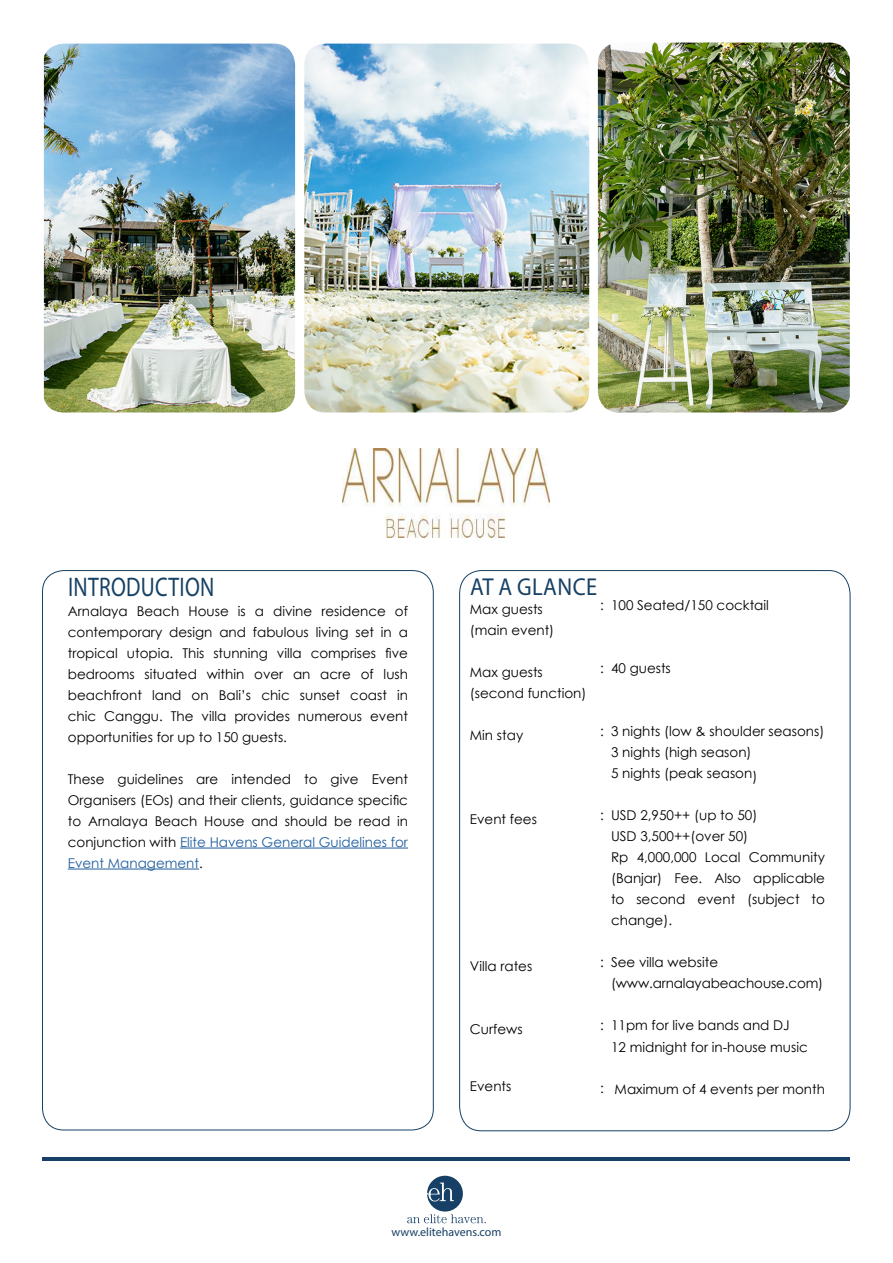
<style>
.page{position:relative;width:893px;height:1263px;background:#fff}
.page>*{position:absolute;margin:0;border:0;box-sizing:border-box;transform-origin:0 0}
.t1{font:27px "Myriad Pro";letter-spacing:.015em;color:#174164;scale:.8 1}
.t2{font:24.6px "Myriad Pro";letter-spacing:.02em;color:#174164;scale:.92 1}
.t3{font:13.5px/21px "Century Gothic";color:#000}
.t4{font:12px "Myriad Pro";color:#174066}
.s1{color:#1f5d9e}
</style>
<div class="page">
<hr style="left:43px;top:1157px;width:807px;height:3px;background:#174066">
<svg style="left:407px;top:1176px;width:79px;height:47px"></svg>
<img style="left:304px;top:44px;width:285px;height:368px">
<img style="left:598px;top:43px;width:252px;height:369px">
<img style="left:44px;top:44px;width:251px;height:368px">
<svg style="left:459px;top:570px;width:392px;height:561px"></svg>
<hr style="left:180px;top:848px;width:228px;height:1px;background:#1f5d9e">
<hr style="left:68px;top:869px;width:131px;height:1px;background:#1f5d9e">
<img style="left:343px;top:449px;width:206px;height:89px">
<h1 class="t1" style="left:68px;top:577px;width:185px">INTRODUCTION</h1>
<p class="t3" style="left:68px;top:601px;width:342px;text-align:justify">Arnalaya Beach House is a divine residence of contemporary design and fabulous living set in a tropical utopia. This stunning villa comprises five bedrooms situated within over an acre of lush beachfront land on Bali’s chic sunset coast in chic Canggu. The villa provides numerous event opportunities for up to 150 guests.</p>
<p class="t3" style="left:68px;top:769px;width:342px;text-align:justify">These guidelines are intended to give Event Organisers (EOs) and their clients, guidance specific to Arnalaya Beach House and should be read in conjunction with <span class="s1">Elite Havens General Guidelines for Event Management</span>.</p>
<h2 class="t2" style="left:470px;top:577px;width:140px">AT A GLANCE</h2>
<p class="t3" style="left:470px;top:600px;width:86px">Max guests (main event)</p>
<p class="t3" style="left:470px;top:663px;width:118px">Max guests (second function)</p>
<p class="t3" style="left:470px;top:726px;width:55px">Min stay</p>
<p class="t3" style="left:600px;top:595px;width:5px">:</p>
<p class="t3" style="left:600px;top:658px;width:5px">:</p>
<p class="t3" style="left:600px;top:721px;width:5px">:</p>
<p class="t3" style="left:470px;top:810px;width:69px">Event fees</p>
<p class="t3" style="left:600px;top:805px;width:5px">:</p>
<p class="t3" style="left:470px;top:957px;width:64px">Villa rates</p>
<p class="t3" style="left:600px;top:952px;width:5px">:</p>
<p class="t3" style="left:470px;top:1020px;width:54px">Curfews</p>
<p class="t3" style="left:600px;top:1015px;width:5px">:</p>
<p class="t3" style="left:470px;top:1077px;width:43px">Events</p>
<p class="t3" style="left:600px;top:1078px;width:5px">:</p>
<p class="t3" style="left:611px;top:595px;width:159px">100 Seated/150 cocktail</p>
<p class="t3" style="left:611px;top:658px;width:61px">40 guests</p>
<p class="t3" style="left:611px;top:721px;width:215px">3 nights (low &amp; shoulder seasons)<br>3 nights (high season)<br>5 nights (peak season)</p>
<p class="t3" style="left:611px;top:805px;width:215px">USD 2,950++ (up to 50)<br>USD 3,500++(over 50)<br>Rp 4,000,000 Local Community (Banjar) Fee. Also applicable to second event (subject to change).</p>
<p class="t3" style="left:611px;top:952px;width:214px">See villa website (www.arnalayabeachouse.com)</p>
<p class="t3" style="left:611px;top:1015px;width:198px;line-height:22.5px">11pm for live bands and DJ<br>12 midnight for in-house music</p>
<p class="t3" style="left:615px;top:1080px;width:212px">Maximum of 4 events per month</p>
<p class="t4" style="left:391px;top:1227px;width:112px">www.elitehavens.com</p>
</div>
